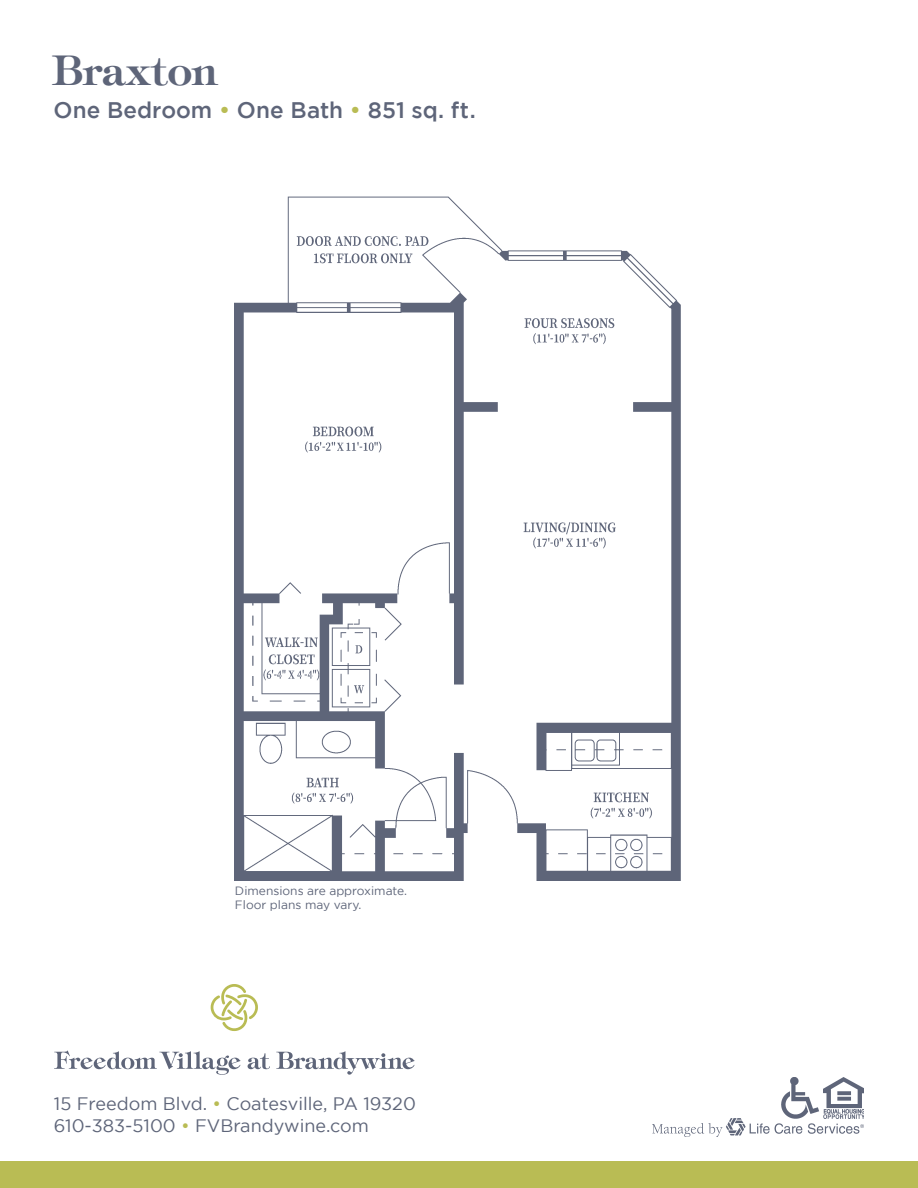
<style>
.page{position:relative;width:918px;height:1188px;background:#fff}
.page>*{position:absolute;margin:0;border:0;box-sizing:border-box;transform-origin:0 0}
.t1{font:600 41.25px "Tiffany Std";letter-spacing:.005em;color:#5e6579}
.t2{font:500 22.5px "Gotham";color:#5e6579}
.t3{font:18px/21.6px "Gotham";color:#5e6579}
.t4{font:12px/14.4px "Gotham";color:#5e6579}
.s1{color:#b9bc54}
</style>
<div class="page">
<svg style="left:211px;top:984px;width:47px;height:47px"></svg>
<svg style="left:54px;top:1050px;width:187px;height:25px"></svg>
<svg style="left:248px;top:1053px;width:22px;height:16px"></svg>
<svg style="left:276px;top:1051px;width:139px;height:24px"></svg>
<img style="left:781px;top:1077px;width:38px;height:41px">
<img style="left:824px;top:1078px;width:40px;height:40px">
<img style="left:653px;top:1118px;width:211px;height:19px">
<div style="left:0;top:1161px;width:918px;height:27px;background:#b9bc54"></div>
<img style="left:234px;top:196px;width:447px;height:684px">
<h1 class="t1" style="left:52px;top:44px;width:166px">Braxton</h1>
<p class="t2" style="left:54px;top:98px;width:424px">One Bedroom <span class="s1">•</span> One Bath <span class="s1">•</span> 851 sq. ft.</p>
<p class="t4" style="left:235px;top:883px;width:174px">Dimensions are approximate.<br>Floor plans may vary.</p>
<p class="t3" style="left:54px;top:1093px;width:363px">15 Freedom Blvd. <span class="s1">•</span> Coatesville, PA 19320<br>610-383-5100 <span class="s1">•</span> FVBrandywine.com</p>
</div>
